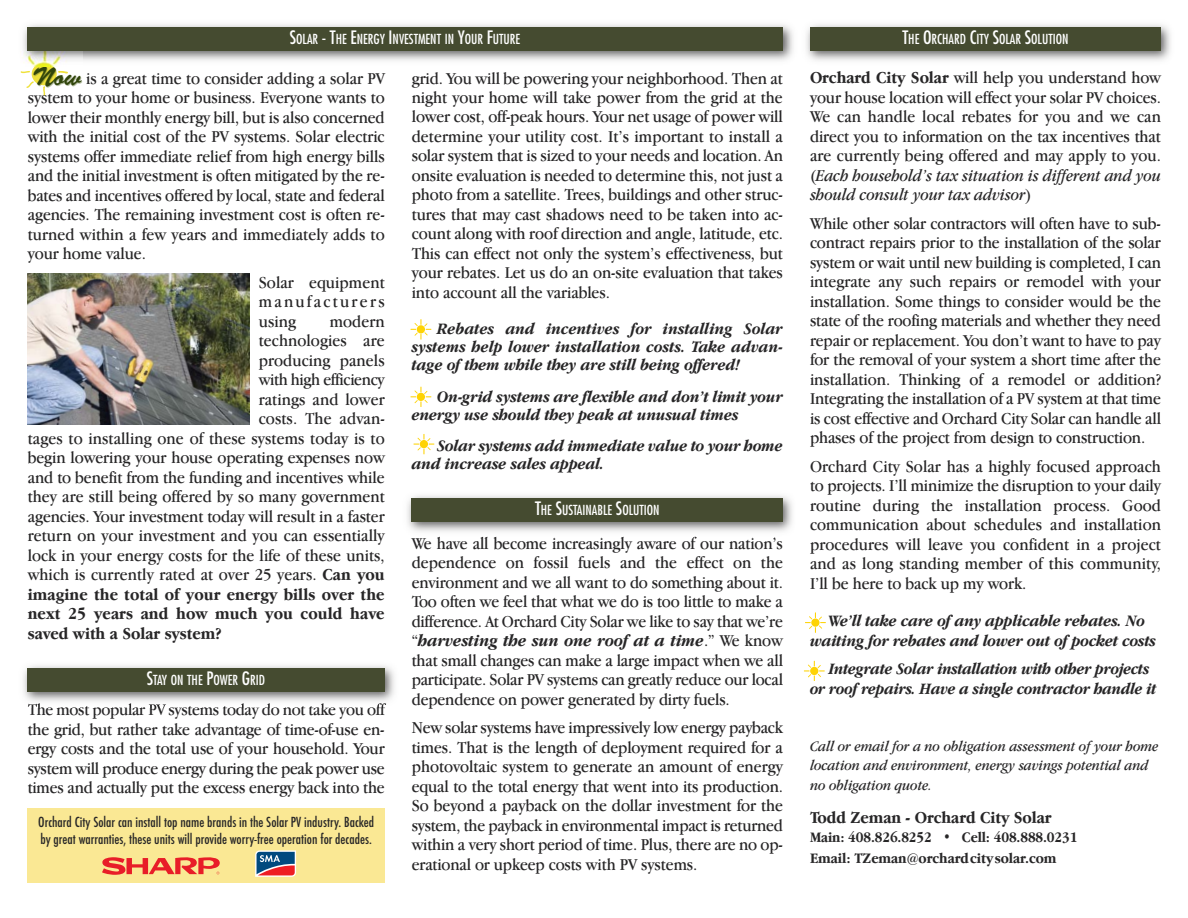
<style>
.page{position:relative;width:1188px;height:918px;background:#fff}
.page>*{position:absolute;margin:0;border:0;box-sizing:border-box;transform-origin:0 0}
.t1{font:17.25px/19.5px "Garamond IT Cby BT";letter-spacing:-.005em;color:#272627;text-align:justify;scale:.9 1}
.t2{font:700 17.25px "Garamond IT Cby BT";letter-spacing:.005em;color:#272627;scale:.9 1}
.t3{font:italic 700 16.5px/18px "Garamond IT Cby BT";letter-spacing:-.01em;color:#272627;scale:.9 1}
.t4{font:italic 700 16.5px/19.5px "Garamond IT Cby BT";letter-spacing:-.01em;color:#272627;scale:.88 1}
.t5{font:italic 15px/19.5px "Garamond IT Cby BT";letter-spacing:-.005em;color:#272627;scale:.9 1}
.t6{font:700 15px/20.4px "Garamond IT Cby BT";letter-spacing:-.005em;color:#272627;scale:.88 1}
.t7{font:500 condensed 13.5px/16.8px "Futura";color:#272627}
.t8{font:condensed 13.5px "Futura";color:#fff}
.s1{font-size:18px}
.s2{font-family:"Brush Script Std";font-size:26.25px;color:#b5bea2}
.s3{font-weight:700}
.s4{font-weight:700;font-style:italic}
.s5{font-style:italic}
.s6{font-size:13.5px}
</style>
<div class="page">
<div style="left:27px;top:808px;width:358px;height:76px;background:#fae894"></div>
<svg style="left:21px;top:67px;width:47px;height:29px"></svg>
<svg style="left:805px;top:612px;width:21px;height:21px"></svg>
<svg style="left:410px;top:319px;width:21px;height:20px"></svg>
<svg style="left:410px;top:387px;width:21px;height:20px"></svg>
<svg style="left:413px;top:434px;width:21px;height:20px"></svg>
<svg style="left:804px;top:661px;width:21px;height:20px"></svg>
<img style="left:23px;top:24px;width:1148px;height:37px">
<img style="left:22px;top:52px;width:60px;height:15px">
<div style="left:27px;top:27px;width:756px;height:23px;background:#454b30"></div>
<div style="left:810px;top:27px;width:351px;height:23px;background:#454b30"></div>
<img style="left:407px;top:495px;width:385px;height:43px">
<svg style="left:436px;top:537px;width:22px;height:1px"></svg>
<div style="left:412px;top:498px;width:371px;height:23px;background:#454b30"></div>
<img style="left:23px;top:665px;width:372px;height:43px">
<img style="left:28px;top:703px;width:56px;height:5px">
<div style="left:27px;top:668px;width:358px;height:24px;background:#454b30"></div>
<img style="left:27px;top:273px;width:223px;height:151px">
<svg style="left:102px;top:857px;width:118px;height:18px"></svg>
<svg style="left:255px;top:850px;width:41px;height:27px"></svg>
<p class="t8" style="left:290px;top:33px;width:232px"><span class="s1">S</span>OLAR <span class="s1">- T</span>HE <span class="s1">E</span>NERGY <span class="s1">I</span>NVESTMENT IN <span class="s1">Y</span>OUR <span class="s1">F</span>UTURE</p>
<p class="t8" style="left:902px;top:33px;width:168px"><span class="s1">T</span>HE <span class="s1">O</span>RCHARD <span class="s1">C</span>ITY <span class="s1">S</span>OLAR <span class="s1">S</span>OLUTION</p>
<p class="t1" style="left:28px;top:70px;width:398px;text-indent:5px"><span class="s2">Now</span> is a great time to consider adding a solar PV system to your home or business. Everyone wants to lower their monthly energy bill, but is also concerned with the initial cost of the PV systems. Solar electric systems offer immediate relief from high energy bills and the initial investment is often mitigated by the re&shy;bates and incentives offered by local, state and federal agencies. The remaining investment cost is often re&shy;turned within a few years and immediately adds to your home value.</p>
<p class="t1" style="left:259px;top:274px;width:142px">Solar equipment manufacturers using</p>
<p class="t1" style="left:330px;top:313px;width:63px">modern</p>
<p class="t1" style="left:259px;top:332px;width:142px">technologies are</p>
<p class="t1" style="left:259px;top:352px;width:142px">producing panels</p>
<p class="t1" style="left:259px;top:371px;width:142px">with high efficiency</p>
<p class="t1" style="left:259px;top:391px;width:142px">ratings and lower</p>
<p class="t1" style="left:259px;top:410px;width:141px">costs. The advan-</p>
<p class="t1" style="left:28px;top:430px;width:398px">tages to installing one of these systems today is to</p>
<p class="t1" style="left:28px;top:449px;width:398px">begin lowering your house operating expenses now</p>
<p class="t1" style="left:28px;top:469px;width:398px">and to benefit from the funding and incentives while</p>
<p class="t1" style="left:28px;top:488px;width:398px">they are still being offered by so many government</p>
<p class="t1" style="left:28px;top:508px;width:398px">agencies. Your investment today will result in a faster</p>
<p class="t1" style="left:28px;top:527px;width:398px">return on your investment and you can essentially</p>
<p class="t1" style="left:28px;top:547px;width:398px">lock in your energy costs for the life of these units,</p>
<p class="t1" style="left:28px;top:566px;width:398px">which is currently rated at over 25 years. <span class="s3">Can you</span></p>
<p class="t2" style="left:28px;top:589px;width:398px">imagine the total of your energy bills over the</p>
<p class="t2" style="left:28px;top:608px;width:398px">next 25 years and how much you could have</p>
<p class="t2" style="left:28px;top:628px;width:217px">saved with a Solar system?</p>
<p class="t8" style="left:147px;top:674px;width:120px"><span class="s1">S</span>TAY ON THE <span class="s1">P</span>OWER <span class="s1">G</span>RID</p>
<p class="t1" style="left:28px;top:701px;width:398px">The most popular PV systems today do not take you off the grid, but rather take advantage of time-of-use en&shy;ergy costs and the total use of your household. Your system will produce energy during the peak power use times and actually put the excess energy back into the</p>
<p class="t7" style="left:38px;top:814px;width:337px">Orchard City Solar can install top name brands in the Solar PV industry. Backed by great warranties, these units will provide worry-free operation for decades.</p>
<p class="t1" style="left:412px;top:70px;width:414px">grid. You will be powering your neighborhood. Then at night your home will take power from the grid at the lower cost, off-peak hours. Your net usage of power will determine your utility cost. It’s important to install a solar system that is sized to your needs and location. An onsite evaluation is needed to determine this, not just a photo from a satellite. Trees, buildings and other struc&shy;tures that may cast shadows need to be taken into ac&shy;count along with roof direction and angle, latitude, etc.<br>This can effect not only the system’s effectiveness, but your rebates. Let us do an on-site evaluation that takes into account all the variables.</p>
<p class="t3" style="left:412px;top:321px;width:414px;text-align:justify;text-indent:25px">Rebates and incentives for installing Solar systems help lower installation costs. Take advan&shy;tage of them while they are still being offered!</p>
<p class="t3" style="left:412px;top:389px;width:414px;text-indent:25px">On-grid systems are flexible and don’t limit your energy use should they peak at unusual times</p>
<p class="t3" style="left:412px;top:438px;width:414px;text-indent:25px">Solar systems add immediate value to your home and increase sales appeal.</p>
<p class="t8" style="left:535px;top:504px;width:126px"><span class="s1">T</span>HE <span class="s1">S</span>USTAINABLE <span class="s1">S</span>OLUTION</p>
<p class="t1" style="left:412px;top:535px;width:414px">We have all become increasingly aware of our nation’s dependence on fossil fuels and the effect on the environment and we all want to do something about it.<br>Too often we feel that what we do is too little to make a difference. At Orchard City Solar we like to say that we’re “<span class="s4">harvesting the sun one roof at a time</span>.” We know that small changes can make a large impact when we all participate. Solar PV systems can greatly reduce our local dependence on power generated by dirty fuels.</p>
<p class="t1" style="left:412px;top:719px;width:414px">New solar systems have impressively low energy payback times. That is the length of deployment required for a photovoltaic system to generate an amount of energy equal to the total energy that went into its production.<br>So beyond a payback on the dollar investment for the system, the payback in environmental impact is returned within a very short period of time. Plus, there are no op&shy;erational or upkeep costs with PV systems.</p>
<p class="t1" style="left:810px;top:69px;width:392px"><span class="s3">Orchard City Solar</span> will help you understand how your house location will effect your solar PV choices.<br>We can handle local rebates for you and we can direct you to information on the tax incentives that are currently being offered and may apply to you. (<span class="s5">Each household’s tax situation is different and you should consult your tax advisor</span>)</p>
<p class="t1" style="left:810px;top:215px;width:392px">While other solar contractors will often have to sub&shy;contract repairs prior to the installation of the solar system or wait until new building is completed, I can integrate any such repairs or remodel with your installation. Some things to consider would be the state of the roofing materials and whether they need repair or replacement. You don’t want to have to pay for the removal of your system a short time after the installation. Thinking of a remodel or addition?<br>Integrating the installation of a PV system at that time is cost effective and Orchard City Solar can handle all phases of the project from design to construction.</p>
<p class="t1" style="left:810px;top:458px;width:392px">Orchard City Solar has a highly focused approach to projects. I’ll minimize the disruption to your daily routine during the installation process. Good communication about schedules and installation procedures will leave you confident in a project and as long standing member of this community, I’ll be here to back up my work.</p>
<p class="t3" style="left:810px;top:613px;width:386px;line-height:19.5px;text-align:center">We’ll take care of any applicable rebates. No waiting for rebates and lower out of pocket costs</p>
<p class="t4" style="left:810px;top:661px;width:395px;text-indent:19px">Integrate Solar installation with other projects or roof repairs. Have a single contractor handle it</p>
<p class="t5" style="left:810px;top:738px;width:389px">Call or email for a no obligation assessment of your home location and environment, energy savings potential and no obligation quote.</p>
<p class="t2" style="left:810px;top:812px;width:270px">Todd Zeman - Orchard City Solar</p>
<p class="t6" style="left:810px;top:829px;width:306px">Main: 408.826.8252 • Cell: 408.888.0231<br>Email: TZeman<span class="s6">@</span>orchardcitysolar.com</p>
</div>
